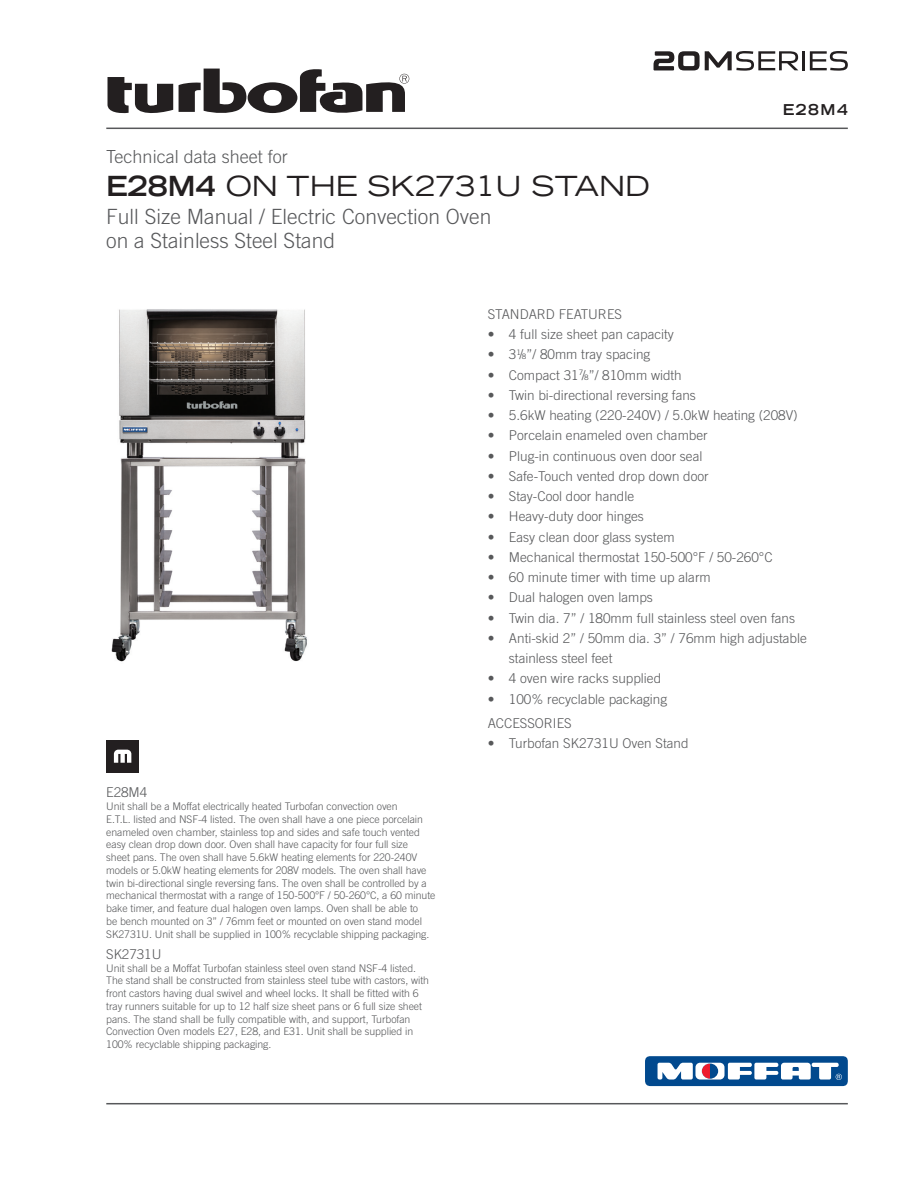
<style>
.page{position:relative;width:918px;height:1188px;background:#fff}
.page>*{position:absolute;margin:0;border:0;box-sizing:border-box;transform-origin:0 0}
.t1{font:expanded 27.75px "Trade Gothic LH";color:#231f20}
.t2{font:300 21px "Trade Gothic";color:#57585a}
.t3{font:300 18px "Trade Gothic";color:#57585a}
.t4{font:700 expanded 15px "Trade Gothic LH";letter-spacing:.1em;color:#231f20}
.t5{font:300 13.5px/20.2px "Trade Gothic";color:#57585a}
.t6{font:300 10.5px/12.8px "Trade Gothic";letter-spacing:-.005em;color:#57585a}
.s1{font-weight:700}
.s2{font-weight:400;font-size:7.5px}
</style>
<div class="page">
<img style="left:111px;top:309px;width:196px;height:353px">
<svg style="left:108px;top:77px;width:65px;height:37px"></svg>
<svg style="left:179px;top:68px;width:230px;height:46px"></svg>
<hr style="left:106px;top:1103px;width:742px;height:1px;background:#57585a">
<hr style="left:106px;top:128px;width:742px;height:1px;background:#57585a">
<hr style="left:802px;top:51px;width:3px;height:19px;background:#231f20">
<svg style="left:810px;top:51px;width:38px;height:20px"></svg>
<svg style="left:654px;top:51px;width:144px;height:20px"></svg>
<svg style="left:645px;top:1056px;width:203px;height:30px"></svg>
<div style="left:106px;top:740px;width:33px;height:33px;background:#231f20"></div>
<svg style="left:114px;top:750px;width:17px;height:13px"></svg>
<p class="t3" style="left:106px;top:146px;width:183px">Technical data sheet for</p>
<p class="t1" style="left:106px;top:168px;width:545px"><span class="s1">E28M4</span> ON THE SK2731U STAND</p>
<p class="t2" style="left:106px;top:204px;width:387px">Full Size Manual / Electric Convection Oven</p>
<p class="t2" style="left:106px;top:228px;width:230px">on a Stainless Steel Stand</p>
<p class="t4" style="left:783px;top:100px;width:67px">E28M4</p>
<p class="t5" style="left:106px;top:782px;width:42px">E28M4</p>
<p class="t6" style="left:106px;top:800px;width:331px">Unit shall be a Moffat electrically heated Turbofan convection oven<br>E.T.L. listed and NSF-4 listed. The oven shall have a one piece porcelain enameled oven chamber, stainless top and sides and safe touch vented easy clean drop down door. Oven shall have capacity for four full size<br>sheet pans. The oven shall have 5.6kW heating elements for 220-240V models or 5.0kW heating elements for 208V models. The oven shall have twin bi-directional single reversing fans. The oven shall be controlled by a mechanical thermostat with a range of 150-500°F / 50-260°C, a 60 minute bake timer, and feature dual halogen oven lamps. Oven shall be able to<br>be bench mounted on 3” / 76mm feet or mounted on oven stand model SK2731U. Unit shall be supplied in 100% recyclable shipping packaging.</p>
<p class="t5" style="left:106px;top:944px;width:57px">SK2731U</p>
<p class="t6" style="left:106px;top:961px;width:324px">Unit shall be a Moffat Turbofan stainless steel oven stand NSF-4 listed.<br>The stand shall be constructed from stainless steel tube with castors, with front castors having dual swivel and wheel locks. It shall be fitted with 6 tray runners suitable for up to 12 half size sheet pans or 6 full size sheet pans. The stand shall be fully compatible with, and support, Turbofan Convection Oven models E27, E28, and E31. Unit shall be supplied in 100% recyclable shipping packaging.</p>
<p class="t5" style="left:488px;top:304px;width:136px">STANDARD FEATURES</p>
<p class="t5" style="left:488px;top:324px;width:188px">• 4 full size sheet pan capacity</p>
<p class="t5" style="left:488px;top:344px;width:164px">• 3<sup>1</sup>/<span class="s2">8</span>”/ 80mm tray spacing</p>
<p class="t5" style="left:488px;top:365px;width:196px">• Compact 31<sup>7</sup>/<span class="s2">8</span>”/ 810mm width</p>
<p class="t5" style="left:488px;top:385px;width:210px">• Twin bi-directional reversing fans</p>
<p class="t5" style="left:488px;top:405px;width:312px">• 5.6kW heating (220-240V) / 5.0kW heating (208V)</p>
<p class="t5" style="left:488px;top:425px;width:222px">• Porcelain enameled oven chamber</p>
<p class="t5" style="left:488px;top:446px;width:216px">• Plug-in continuous oven door seal</p>
<p class="t5" style="left:488px;top:466px;width:223px">• Safe-Touch vented drop down door</p>
<p class="t5" style="left:488px;top:486px;width:148px">• Stay-Cool door handle</p>
<p class="t5" style="left:488px;top:506px;width:158px">• Heavy-duty door hinges</p>
<p class="t5" style="left:488px;top:527px;width:188px">• Easy clean door glass system</p>
<p class="t5" style="left:488px;top:547px;width:286px">• Mechanical thermostat 150-500°F / 50-260°C</p>
<p class="t5" style="left:488px;top:567px;width:225px">• 60 minute timer with time up alarm</p>
<p class="t5" style="left:488px;top:587px;width:167px">• Dual halogen oven lamps</p>
<p class="t5" style="left:488px;top:608px;width:309px">• Twin dia. 7” / 180mm full stainless steel oven fans</p>
<p class="t5" style="left:509px;top:628px;width:299px;text-indent:-21px">• Anti-skid 2” / 50mm dia. 3” / 76mm high adjustable stainless steel feet</p>
<p class="t5" style="left:488px;top:668px;width:175px">• 4 oven wire racks supplied</p>
<p class="t5" style="left:488px;top:689px;width:181px">• 100% recyclable packaging</p>
<p class="t5" style="left:488px;top:713px;width:86px">ACCESSORIES</p>
<p class="t5" style="left:488px;top:733px;width:202px">• Turbofan SK2731U Oven Stand</p>
</div>
